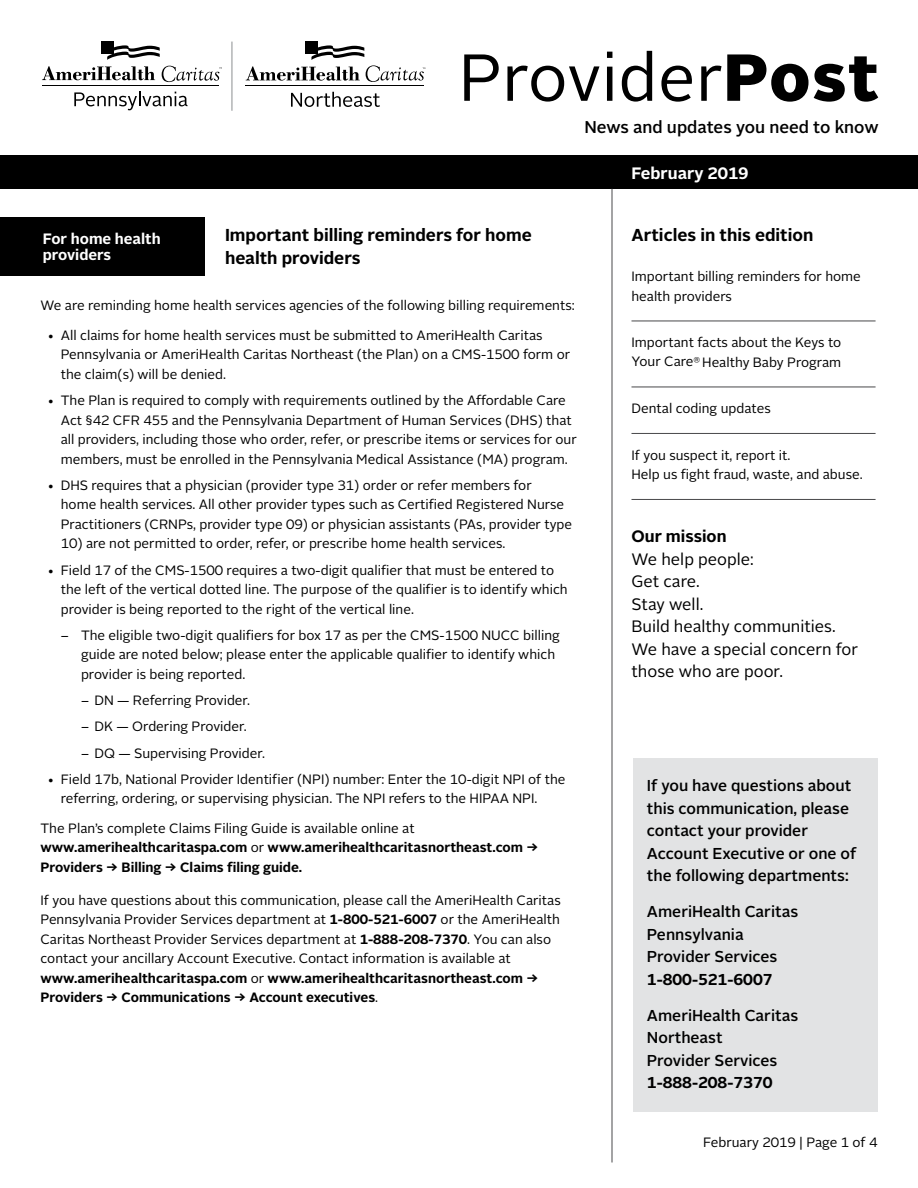
<style>
.page{position:relative;width:918px;height:1188px;background:#fff}
.page>*{position:absolute;margin:0;border:0;box-sizing:border-box;transform-origin:0 0}
.t1{font:66.15px "Alright Sans";letter-spacing:.01em;color:#000}
.t2{font:700 17.25px/22.5px "Alright Sans";color:#000}
.t3{font:500 17.1px "Alright Sans";color:#000}
.t4{font:16.5px/22.5px "Alright Sans";color:#000}
.t5{font:700 16.5px "Alright Sans";color:#fff}
.t6{font:700 16.5px "Alright Sans";color:#000}
.t7{font:500 15.75px/22.5px "Alright Sans";color:#000}
.t8{font:700 15.75px "Alright Sans";color:#000}
.t9{font:700 15px/16.5px "Alright Sans";color:#fff}
.t10{font:13.5px/19.5px "Alright Sans";color:#000}
.t11{font:700 13.5px/19.5px "Alright Sans";color:#000}
.s1{font-weight:900}
.s2{font-weight:400}
.s3{font-weight:700}
</style>
<div class="page">
<div style="left:633px;top:758px;width:245px;height:354px;background:#e2e3e4"></div>
<div style="left:0;top:155px;width:918px;height:34px;background:#000"></div>
<hr style="left:612px;top:189px;width:1px;height:973px;background:#48484a">
<div style="left:305px;top:41px;width:13px;height:13px;background:#000"></div>
<svg style="left:291px;top:92px;width:89px;height:15px"></svg>
<hr style="left:246px;top:86px;width:178px;height:1px;background:#000">
<svg style="left:246px;top:45px;width:179px;height:37px"></svg>
<hr style="left:232px;top:42px;width:1px;height:68px;background:#8b8e90">
<svg style="left:162px;top:66px;width:60px;height:16px"></svg>
<div style="left:101px;top:41px;width:12px;height:13px;background:#000"></div>
<svg style="left:107px;top:45px;width:53px;height:15px"></svg>
<svg style="left:42px;top:66px;width:113px;height:14px"></svg>
<svg style="left:74px;top:91px;width:113px;height:19px"></svg>
<hr style="left:42px;top:85px;width:177px;height:1px;background:#000">
<hr style="left:632px;top:321px;width:244px;height:1px;background:#48484a">
<hr style="left:632px;top:387px;width:244px;height:1px;background:#48484a">
<hr style="left:632px;top:433px;width:244px;height:1px;background:#48484a">
<hr style="left:632px;top:499px;width:244px;height:1px;background:#48484a">
<div style="left:0;top:217px;width:205px;height:58px;background:#000"></div>
<h1 class="t1" style="left:459px;top:33px;width:422px">Provider<span class="s1">Post</span></h1>
<p class="t3" style="left:584px;top:115px;width:296px">News and updates you need to know</p>
<p class="t2" style="left:225px;top:224px;width:308px">Important billing reminders for home health providers</p>
<p class="t10" style="left:40px;top:296px;width:536px">We are reminding home health services agencies of the following billing requirements:</p>
<p class="t10" style="left:61px;top:326px;width:511px;text-indent:-14px">• All claims for home health services must be submitted to AmeriHealth Caritas<br>Pennsylvania or AmeriHealth Caritas Northeast (the Plan) on a CMS-1500 form or the claim(s) will be denied.</p>
<p class="t10" style="left:61px;top:391px;width:518px;text-indent:-14px">• The Plan is required to comply with requirements outlined by the Affordable Care Act §42 CFR 455 and the Pennsylvania Department of Human Services (DHS) that all providers, including those who order, refer, or prescribe items or services for our members, must be enrolled in the Pennsylvania Medical Assistance (MA) program.</p>
<p class="t10" style="left:61px;top:476px;width:513px;text-indent:-14px">• DHS requires that a physician (provider type 31) order or refer members for<br>home health services. All other provider types such as Certified Registered Nurse<br>Practitioners (CRNPs, provider type 09) or physician assistants (PAs, provider type</p>
<p class="t10" style="left:61px;top:534px;width:446px">10) are not permitted to order, refer, or prescribe home health services.</p>
<p class="t10" style="left:61px;top:560px;width:509px;text-indent:-13px">• Field 17 of the CMS-1500 requires a two-digit qualifier that must be entered to the left of the vertical dotted line. The purpose of the qualifier is to identify which provider is being reported to the right of the vertical line.</p>
<p class="t10" style="left:81px;top:626px;width:480px;text-indent:-20px">– The eligible two-digit qualifiers for box 17 as per the CMS-1500 NUCC billing guide are noted below; please enter the applicable qualifier to identify which provider is being reported.</p>
<p class="t10" style="left:81px;top:691px;width:171px">– DN — Referring Provider.</p>
<p class="t10" style="left:81px;top:717px;width:167px">– DK — Ordering Provider.</p>
<p class="t10" style="left:81px;top:743px;width:186px">– DQ — Supervising Provider.</p>
<p class="t10" style="left:61px;top:770px;width:506px;text-indent:-14px">• Field 17b, National Provider Identifier (NPI) number: Enter the 10-digit NPI of the referring, ordering, or supervising physician. The NPI refers to the HIPAA NPI.</p>
<p class="t11" style="left:40px;top:818px;width:500px"><span class="s2">The Plan’s complete Claims Filing Guide is available online at </span>www.amerihealthcaritaspa.com <span class="s2">or</span> www.amerihealthcaritasnortheast.com →<br>Providers → Billing → Claims filing guide.</p>
<p class="t10" style="left:40px;top:891px;width:522px">If you have questions about this communication, please call the AmeriHealth Caritas Pennsylvania Provider Services department at <span class="s3">1-800-521-6007</span> or the AmeriHealth Caritas Northeast Provider Services department at <span class="s3">1-888-208-7370</span>. You can also contact your ancillary Account Executive. Contact information is available at <span class="s3">www.amerihealthcaritaspa.com</span> or <span class="s3">www.amerihealthcaritasnortheast.com → Providers → Communications → Account executives</span>.</p>
<p class="t9" style="left:43px;top:230px;width:119px">For home health providers</p>
<p class="t5" style="left:632px;top:162px;width:119px">February 2019</p>
<p class="t2" style="left:632px;top:224px;width:183px">Articles in this edition</p>
<p class="t10" style="left:632px;top:267px;width:231px">Important billing reminders for home health providers</p>
<p class="t10" style="left:632px;top:333px;width:211px">Important facts about the Keys to<br>Your Care<sup>®</sup> Healthy Baby Program</p>
<p class="t10" style="left:631px;top:399px;width:141px">Dental coding updates</p>
<p class="t10" style="left:631px;top:445px;width:233px">If you suspect it, report it.<br>Help us fight fraud, waste, and abuse.</p>
<p class="t6" style="left:632px;top:525px;width:97px">Our mission</p>
<p class="t4" style="left:632px;top:548px;width:228px">We help people:<br>Get care.<br>Stay well.<br>Build healthy communities.<br>We have a special concern for those who are poor.</p>
<p class="t7" style="left:647px;top:774px;width:211px">If you have questions about this communication, please contact your provider<br>Account Executive or one of the following departments:</p>
<p class="t7" style="left:647px;top:900px;width:153px">AmeriHealth Caritas<br>Pennsylvania<br>Provider Services</p>
<p class="t8" style="left:647px;top:968px;width:127px">1-800-521-6007</p>
<p class="t7" style="left:647px;top:1004px;width:153px">AmeriHealth Caritas<br>Northeast<br>Provider Services</p>
<p class="t8" style="left:647px;top:1072px;width:127px">1-888-208-7370</p>
<p class="t10" style="left:703px;top:1133px;width:176px">February 2019 | Page 1 of 4</p>
</div>
